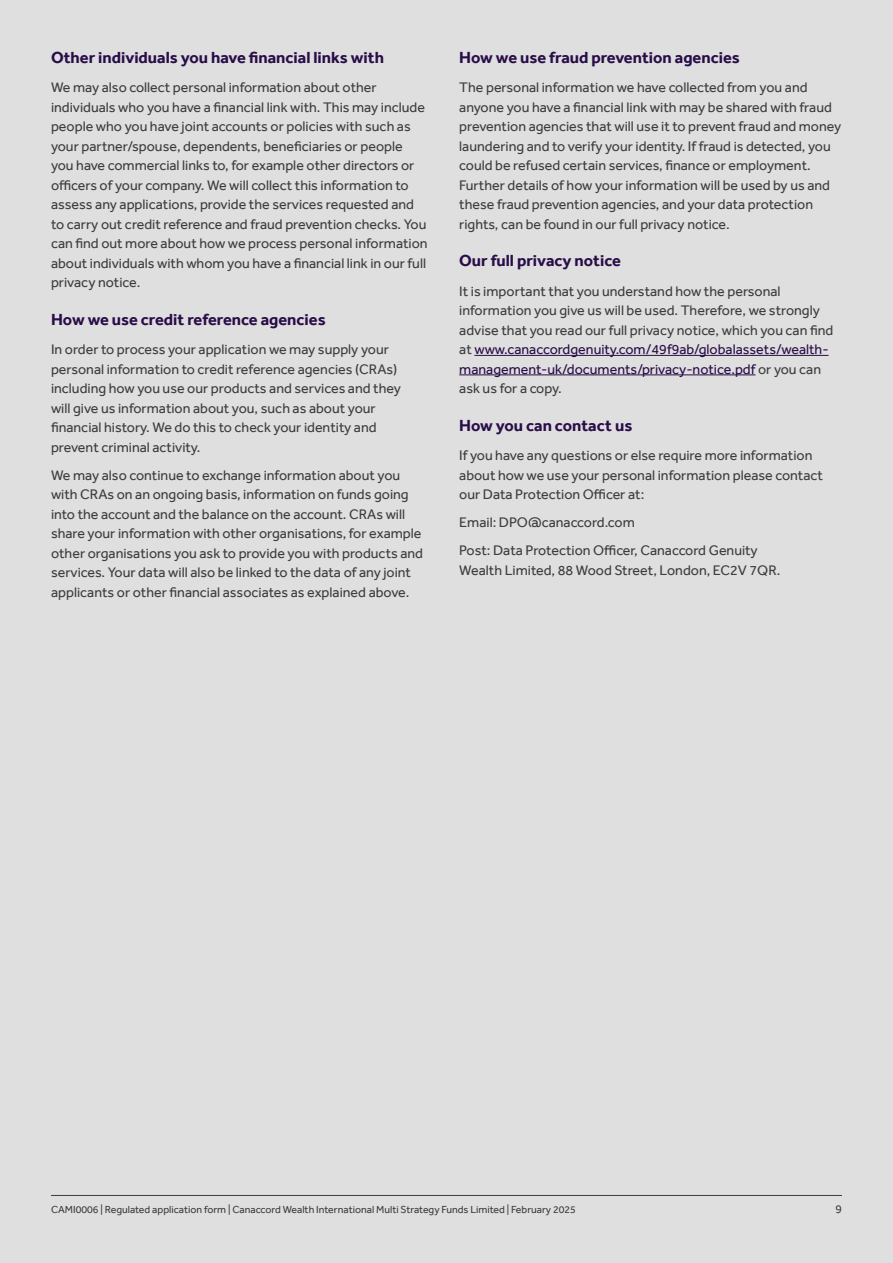
<style>
.page{position:relative;width:893px;height:1263px;background:#dfdfe0}
.page>*{position:absolute;margin:0;border:0;box-sizing:border-box;transform-origin:0 0}
.CG_A4_Header{font:700 16.5px "Effra";color:#290d48}
.CG_A4_Body_Copy{font:14.25px/19.5px "Effra";color:#3d3d3d}
.t1{font:12px "Effra";color:#3d3d3d}
.t2{font:10.5px "Effra";color:#3d3d3d}
.s1{color:#290d48}
</style>
<div class="page">
<hr style="left:51px;top:1195px;width:791px;height:1px;background:#3d3d3d">
<hr style="left:474px;top:355px;width:355px;height:1px;background:#290d48">
<hr style="left:459px;top:374px;width:296px;height:1px;background:#290d48">
<p class="CG_A4_Header" style="left:51px;top:47px;width:334px">Other individuals you have financial links with</p>
<p class="CG_A4_Body_Copy" style="left:51px;top:77px;width:378px">We may also collect personal information about other individuals who you have a financial link with. This may include people who you have joint accounts or policies with such as your partner/spouse, dependents, beneficiaries or people you have commercial links to, for example other directors or officers of your company. We will collect this information to assess any applications, provide the services requested and to carry out credit reference and fraud prevention checks. You can find out more about how we process personal information about individuals with whom you have a financial link in our full privacy notice.</p>
<p class="CG_A4_Header" style="left:51px;top:309px;width:276px">How we use credit reference agencies</p>
<p class="CG_A4_Body_Copy" style="left:51px;top:339px;width:351px">In order to process your application we may supply your personal information to credit reference agencies (CRAs) including how you use our products and services and they will give us information about you, such as about your financial history. We do this to check your identity and prevent criminal activity.</p>
<p class="CG_A4_Body_Copy" style="left:51px;top:465px;width:374px">We may also continue to exchange information about you with CRAs on an ongoing basis, information on funds going into the account and the balance on the account. CRAs will share your information with other organisations, for example other organisations you ask to provide you with products and services. Your data will also be linked to the data of any joint applicants or other financial associates as explained above.</p>
<p class="CG_A4_Header" style="left:459px;top:47px;width:282px">How we use fraud prevention agencies</p>
<p class="CG_A4_Body_Copy" style="left:459px;top:77px;width:384px">The personal information we have collected from you and anyone you have a financial link with may be shared with fraud prevention agencies that will use it to prevent fraud and money laundering and to verify your identity. If fraud is detected, you could be refused certain services, finance or employment.<br>Further details of how your information will be used by us and these fraud prevention agencies, and your data protection rights, can be found in our full privacy notice.</p>
<p class="CG_A4_Header" style="left:459px;top:251px;width:163px">Our full privacy notice</p>
<p class="CG_A4_Body_Copy" style="left:459px;top:281px;width:376px">It is important that you understand how the personal information you give us will be used. Therefore, we strongly advise that you read our full privacy notice, which you can find at <span class="s1">www.canaccordgenuity.com/49f9ab/globalassets/wealth&shy;management-uk/documents/privacy-notice.pdf</span> or you can ask us for a copy.</p>
<p class="CG_A4_Header" style="left:459px;top:415px;width:175px">How you can contact us</p>
<p class="CG_A4_Body_Copy" style="left:459px;top:445px;width:365px">If you have any questions or else require more information about how we use your personal information please contact our Data Protection Officer at:</p>
<p class="CG_A4_Body_Copy" style="left:459px;top:512px;width:177px">Email: DPO@canaccord.com</p>
<p class="CG_A4_Body_Copy" style="left:459px;top:540px;width:323px">Post: Data Protection Officer, Canaccord Genuity<br>Wealth Limited, 88 Wood Street, London, EC2V 7QR.</p>
<p class="t2" style="left:51px;top:1203px;width:526px">CAMI0006 | Regulated application form | Canaccord Wealth International Multi Strategy Funds Limited | February 2025</p>
<p class="t1" style="left:835px;top:1202px;width:8px">9</p>
</div>
